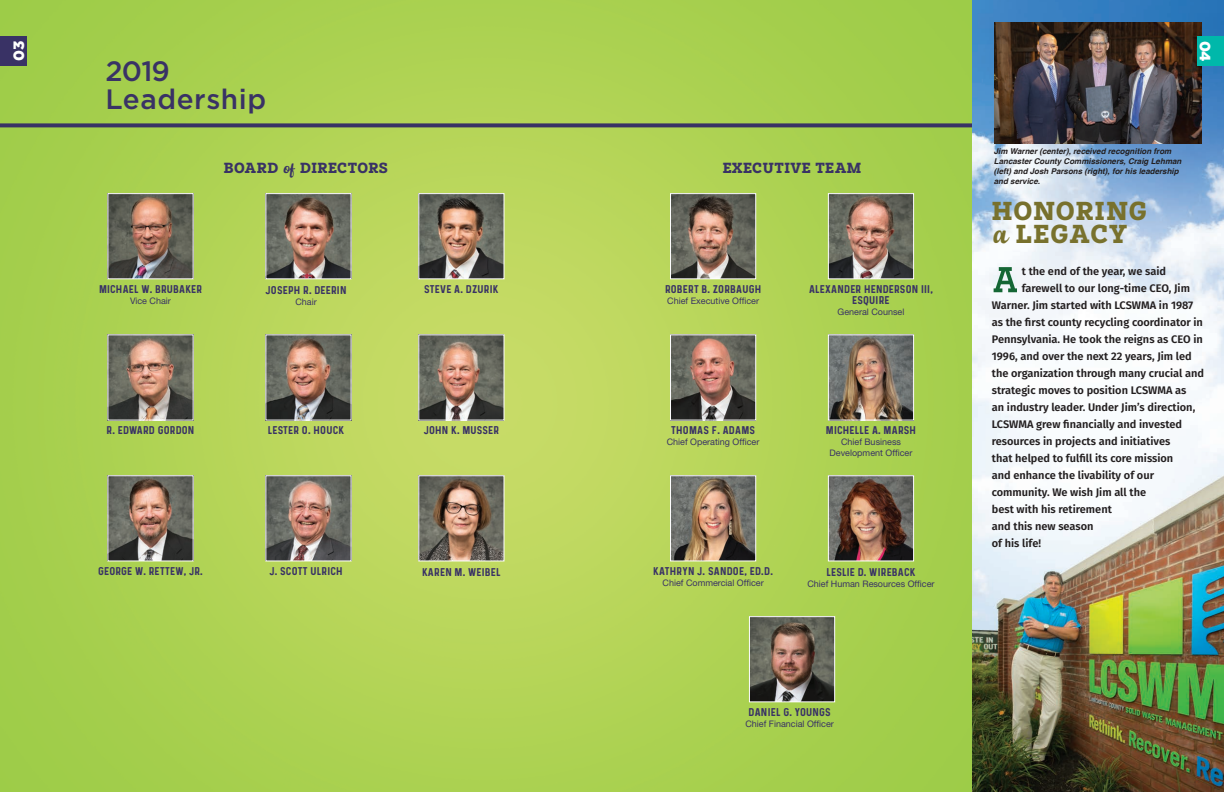
<style>
.page{position:relative;width:1224px;height:792px;background:#fff}
.page>*{position:absolute;margin:0;border:0;box-sizing:border-box;transform-origin:0 0}
.t1{font:500 28px/28.2px "Gotham";letter-spacing:.02em;color:#393265}
.t2{font:25.9px/23.6px "Paul Slab Bold Trail";letter-spacing:.04em;color:#78712d}
.t3{font:900 15px "Gotham";color:#fff}
.t4{font:14.6px "Paul Slab Bold Trail";letter-spacing:.03em;color:#393265}
.t5{font:600 11px "Fira Sans";color:#231f20}
.t6{font:9px/11px "Prequel Demo clean";letter-spacing:.02em;color:#393265;text-align:center}
.t7{font:9px/11px "Helvetica Neue";color:#393265;text-align:center}
.t8{font:italic 700 8px/10px "Helvetica";color:#231f20}
.s1{font-family:"Dephion Slanted";font-size:18.6px}
.s2{font-family:"Dephion Slanted";font-size:33px}
</style>
<div class="page">
<img style="left:0;top:0;width:1224px;height:792px">
<img style="left:420px;top:195px;width:82px;height:82px">
<div style="left:418px;top:193px;width:86px;height:86px;border:1px solid #fff"></div>
<img style="left:267px;top:336px;width:83px;height:83px">
<img style="left:267px;top:477px;width:83px;height:82px">
<div style="left:265px;top:475px;width:87px;height:86px;border:1px solid #fff"></div>
<img style="left:420px;top:336px;width:82px;height:83px">
<div style="left:418px;top:334px;width:86px;height:87px;border:1px solid #fff"></div>
<img style="left:109px;top:477px;width:83px;height:82px">
<div style="left:107px;top:475px;width:87px;height:86px;border:1px solid #fff"></div>
<img style="left:109px;top:336px;width:83px;height:83px">
<img style="left:420px;top:477px;width:82px;height:82px">
<div style="left:418px;top:475px;width:86px;height:86px;border:1px solid #fff"></div>
<img style="left:109px;top:195px;width:83px;height:82px">
<div style="left:107px;top:193px;width:87px;height:86px;border:1px solid #fff"></div>
<img style="left:267px;top:195px;width:83px;height:82px">
<div style="left:265px;top:193px;width:87px;height:86px;border:1px solid #fff"></div>
<img style="left:672px;top:477px;width:82px;height:82px">
<div style="left:670px;top:475px;width:86px;height:86px;border:1px solid #fff"></div>
<img style="left:830px;top:336px;width:82px;height:83px">
<div style="left:828px;top:334px;width:86px;height:87px;border:1px solid #fff"></div>
<img style="left:830px;top:477px;width:82px;height:82px">
<div style="left:828px;top:475px;width:86px;height:86px;border:1px solid #fff"></div>
<img style="left:672px;top:336px;width:82px;height:83px">
<div style="left:670px;top:334px;width:86px;height:87px;border:1px solid #fff"></div>
<img style="left:751px;top:618px;width:82px;height:82px">
<div style="left:749px;top:616px;width:86px;height:86px;border:1px solid #fff"></div>
<img style="left:830px;top:195px;width:82px;height:82px">
<div style="left:828px;top:193px;width:86px;height:86px;border:1px solid #fff"></div>
<img style="left:672px;top:195px;width:82px;height:82px">
<div style="left:670px;top:193px;width:86px;height:86px;border:1px solid #fff"></div>
<img style="left:994px;top:23px;width:208px;height:121px">
<svg style="left:994px;top:267px;width:23px;height:25px"></svg>
<svg style="left:0;top:123px;width:972px;height:4px;background:#444162"></svg>
<div style="left:0;top:36px;width:27px;height:30px;background:#393265"></div>
<div style="left:1197px;top:36px;width:27px;height:30px;background:#00b8aa"></div>
<h3 class="t3" style="left:10px;top:61px;width:21px;rotate:-90deg">03</h3>
<h3 class="t3" style="left:1214px;top:41px;width:22px;rotate:90deg">04</h3>
<h1 class="t1" style="left:105px;top:56px;width:162px">2019<br>Leadership</h1>
<h3 class="t4" style="left:224px;top:162px;width:166px">BOARD <span class="s1">of</span> DIRECTORS</h3>
<h3 class="t4" style="left:723px;top:162px;width:140px">EXECUTIVE TEAM</h3>
<p class="t6" style="left:99px;top:284px;width:104px">MICHAEL W. BRUBAKER</p>
<p class="t6" style="left:424px;top:284px;width:76px">STEVE A. DZURIK</p>
<p class="t7" style="left:130px;top:295px;width:42px">Vice Chair</p>
<p class="t6" style="left:265px;top:284px;width:83px">JOSEPH R. DEERIN</p>
<p class="t7" style="left:295px;top:296px;width:23px">Chair</p>
<p class="t6" style="left:665px;top:284px;width:98px">ROBERT B. ZORBAUGH</p>
<p class="t7" style="left:667px;top:295px;width:93px">Chief Executive Officer</p>
<p class="t6" style="left:809px;top:284px;width:125px">ALEXANDER HENDERSON III,<br>ESQUIRE</p>
<p class="t7" style="left:838px;top:306px;width:68px">General Counsel</p>
<p class="t6" style="left:107px;top:425px;width:89px">R. EDWARD GORDON</p>
<p class="t6" style="left:826px;top:425px;width:92px">MICHELLE A. MARSH</p>
<p class="t7" style="left:830px;top:437px;width:84px">Chief Business<br>Development Officer</p>
<p class="t6" style="left:671px;top:425px;width:86px">THOMAS F. ADAMS</p>
<p class="t7" style="left:667px;top:437px;width:94px">Chief Operating Officer</p>
<p class="t6" style="left:268px;top:425px;width:78px">LESTER O. HOUCK</p>
<p class="t6" style="left:424px;top:425px;width:77px">JOHN K. MUSSER</p>
<p class="t6" style="left:98px;top:566px;width:106px">GEORGE W. RETTEW, JR.</p>
<p class="t6" style="left:269px;top:566px;width:75px">J. SCOTT ULRICH</p>
<p class="t6" style="left:422px;top:567px;width:80px">KAREN M. WEIBEL</p>
<p class="t6" style="left:653px;top:566px;width:121px">KATHRYN J. SANDOE, ED.D.</p>
<p class="t7" style="left:663px;top:578px;width:103px">Chief Commercial Officer</p>
<p class="t6" style="left:827px;top:566px;width:90px">LESLIE D. WIREBACK</p>
<p class="t7" style="left:807px;top:578px;width:129px">Chief Human Resources Officer</p>
<p class="t6" style="left:749px;top:707px;width:84px">DANIEL G. YOUNGS</p>
<p class="t7" style="left:745px;top:718px;width:90px">Chief Financial Officer</p>
<p class="t8" style="left:994px;top:147px;width:189px">Jim Warner (center), received recognition from Lancaster County Commissioners, Craig Lehman (left) and Josh Parsons (right), for his leadership and service.</p>
<h2 class="t2" style="left:992px;top:201px;width:157px">HONORING <span class="s2">a</span> LEGACY</h2>
<p class="t5" style="left:1022px;top:262px;width:146px">t the end of the year, we said</p>
<p class="t5" style="left:1022px;top:279px;width:170px">farewell to our long-time CEO, Jim</p>
<p class="t5" style="left:992px;top:296px;width:203px">Warner. Jim started with LCSWMA in 1987</p>
<p class="t5" style="left:992px;top:313px;width:213px">as the first county recycling coordinator in</p>
<p class="t5" style="left:992px;top:330px;width:213px">Pennsylvania. He took the reigns as CEO in</p>
<p class="t5" style="left:992px;top:347px;width:201px">1996, and over the next 22 years, Jim led</p>
<p class="t5" style="left:992px;top:364px;width:214px">the organization through many crucial and</p>
<p class="t5" style="left:992px;top:381px;width:196px">strategic moves to position LCSWMA as</p>
<p class="t5" style="left:992px;top:398px;width:205px">an industry leader. Under Jim’s direction,</p>
<p class="t5" style="left:992px;top:415px;width:192px">LCSWMA grew financially and invested</p>
<p class="t5" style="left:992px;top:432px;width:180px">resources in projects and initiatives</p>
<p class="t5" style="left:992px;top:449px;width:183px">that helped to fulfill its core mission</p>
<p class="t5" style="left:992px;top:466px;width:164px">and enhance the livability of our</p>
<p class="t5" style="left:992px;top:483px;width:156px">community. We wish Jim all the</p>
<p class="t5" style="left:992px;top:500px;width:122px">best with his retirement</p>
<p class="t5" style="left:992px;top:517px;width:103px">and this new season</p>
<p class="t5" style="left:992px;top:534px;width:51px">of his life!</p>
</div>
